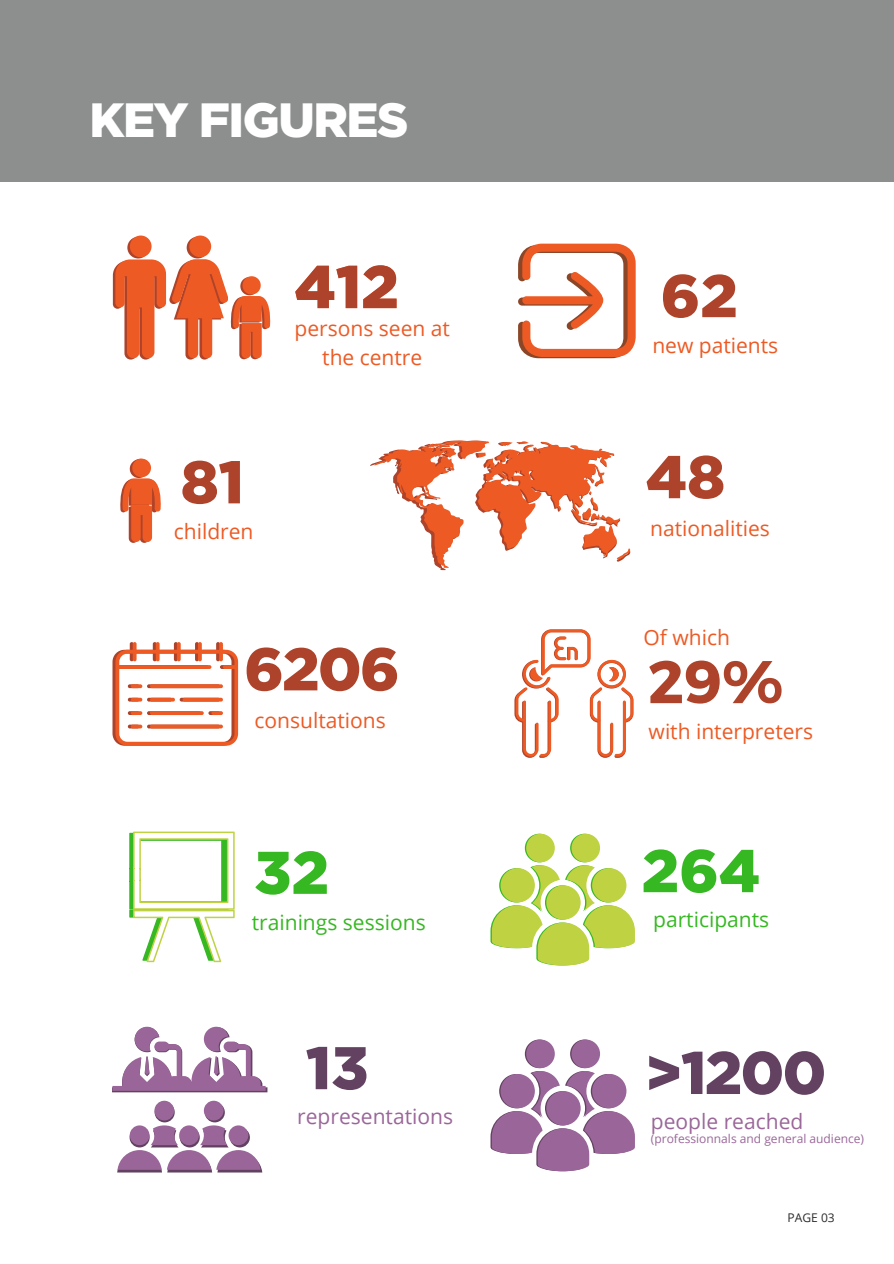
<style>
.page{position:relative;width:894px;height:1264px;background:#fff}
.page>*{position:absolute;margin:0;border:0;box-sizing:border-box;transform-origin:0 0}
.t1{font:900 60px "Gotham";color:#ad432a}
.t2{font:900 60px "Gotham";letter-spacing:-.03em;color:#624161}
.t3{font:900 60px "Gotham";color:#36b822}
.t4{font:700 60px "Montserrat";color:#ad432a}
.t5{font:900 48px "Gotham";letter-spacing:-.03em;color:#fff}
.t6{font:21px/28.5px "Open Sans";color:#ed5a24;text-align:center}
.t7{font:21px "Open Sans";color:#36b822}
.t8{font:21px "Open Sans";color:#9a6699}
.t9{font:12px "Open Sans";color:#9a6699}
.t10{font:12px "Open Sans";color:#2a2a2a}
</style>
<div class="page">
<div style="left:187px;top:237px;width:21px;height:21px;background:#ad432a;border-radius:50%"></div>
<div style="left:189px;top:235px;width:22px;height:22px;background:#ed5a24;border-radius:50%"></div>
<svg style="left:127px;top:237px;width:22px;height:21px"></svg>
<div style="left:130px;top:235px;width:21px;height:22px;background:#ed5a24;border-radius:50%"></div>
<svg style="left:113px;top:259px;width:157px;height:100px"></svg>
<svg style="left:155px;top:1102px;width:20px;height:20px"></svg>
<svg style="left:205px;top:1102px;width:20px;height:20px"></svg>
<div style="left:154px;top:1100px;width:20px;height:20px;background:#9a6699;border-radius:50%"></div>
<svg style="left:117px;top:1125px;width:145px;height:47px"></svg>
<div style="left:204px;top:1100px;width:19px;height:20px;background:#9a6699;border-radius:50%"></div>
<svg style="left:112px;top:1026px;width:155px;height:66px"></svg>
<svg style="left:112px;top:642px;width:126px;height:103px"></svg>
<svg style="left:150px;top:684px;width:73px;height:4px"></svg>
<svg style="left:150px;top:697px;width:25px;height:4px"></svg>
<svg style="left:182px;top:697px;width:41px;height:4px"></svg>
<svg style="left:211px;top:711px;width:12px;height:4px"></svg>
<hr style="left:150px;top:711px;width:54px;height:4px;background:#ed5a24;border-radius:2px">
<svg style="left:150px;top:724px;width:73px;height:4px"></svg>
<svg style="left:131px;top:684px;width:11px;height:4px"></svg>
<svg style="left:131px;top:697px;width:11px;height:4px"></svg>
<hr style="left:131px;top:711px;width:11px;height:4px;background:#ed5a24;border-radius:2px">
<svg style="left:131px;top:724px;width:11px;height:4px"></svg>
<svg style="left:129px;top:831px;width:105px;height:131px"></svg>
<svg style="left:514px;top:629px;width:119px;height:128px"></svg>
<svg style="left:490px;top:1039px;width:144px;height:132px"></svg>
<svg style="left:490px;top:833px;width:144px;height:132px"></svg>
<div style="left:0;top:0;width:893px;height:181px;background:#8d8f8e"></div>
<svg style="left:518px;top:244px;width:117px;height:114px"></svg>
<svg style="left:120px;top:458px;width:41px;height:85px"></svg>
<svg style="left:370px;top:440px;width:260px;height:130px"></svg>
<h2 class="t5" style="left:89px;top:92px;width:320px">KEY FIGURES</h2>
<h1 class="t1" style="left:294px;top:252px;width:106px">412</h1>
<h1 class="t1" style="left:181px;top:447px;width:65px">81</h1>
<p class="t6" style="left:174px;top:517px;width:81px">children</p>
<p class="t6" style="left:294px;top:314px;width:157px">persons seen at the centre</p>
<h1 class="t1" style="left:244px;top:634px;width:157px">6206</h1>
<p class="t6" style="left:254px;top:706px;width:133px">consultations</p>
<h1 class="t3" style="left:254px;top:837px;width:76px">32</h1>
<p class="t7" style="left:252px;top:907px;width:175px">trainings sessions</p>
<h1 class="t2" style="left:306px;top:1033px;width:64px">13</h1>
<p class="t8" style="left:297px;top:1101px;width:157px">representations</p>
<h1 class="t1" style="left:660px;top:261px;width:79px">62</h1>
<p class="t6" style="left:652px;top:331px;width:127px">new patients</p>
<h1 class="t1" style="left:645px;top:442px;width:81px">48</h1>
<p class="t6" style="left:650px;top:513px;width:121px">nationalities</p>
<p class="t6" style="left:643px;top:622px;width:88px">Of which</p>
<h1 class="t4" style="left:647px;top:642px;width:137px">29%</h1>
<p class="t6" style="left:648px;top:716px;width:166px">with interpreters</p>
<h1 class="t3" style="left:641px;top:836px;width:120px">264</h1>
<p class="t7" style="left:653px;top:904px;width:118px">participants</p>
<h1 class="t2" style="left:644px;top:1038px;width:183px">&gt;1200</h1>
<p class="t8" style="left:650px;top:1106px;width:154px">people reached</p>
<p class="t9" style="left:650px;top:1130px;width:215px">(professionnals and general audience)</p>
<p class="t10" style="left:787px;top:1209px;width:49px">PAGE 03</p>
</div>
